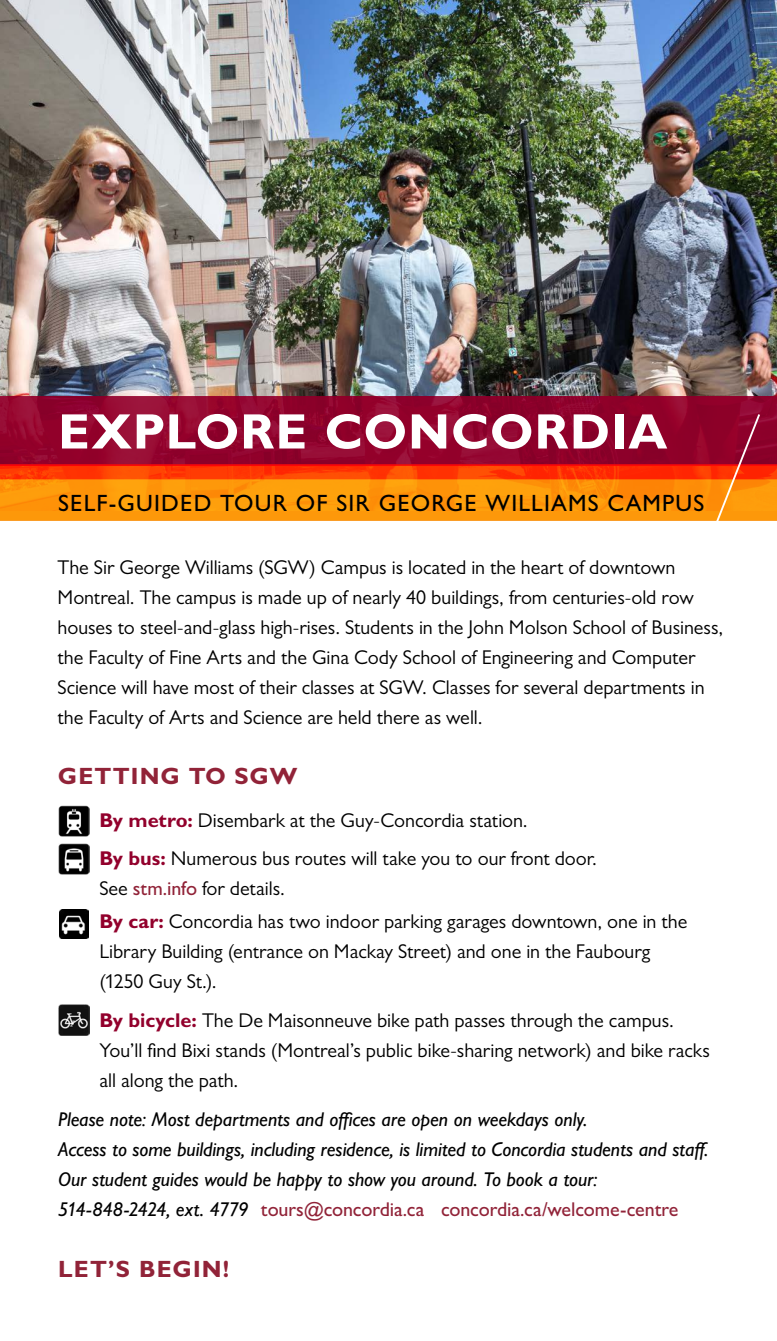
<style>
.page{position:relative;width:777px;height:1341px;background:#fff}
.page>*{position:absolute;margin:0;border:0;box-sizing:border-box;transform-origin:0 0}
.H1-Heading{font:700 50px "Gill Sans MT Pro";letter-spacing:.025em;color:#fff}
.H2-Subhead{font:500 23.62px "Gill Sans MT Pro";letter-spacing:.05em;color:#000}
.t1{font:700 23.62px "Gill Sans MT Pro";letter-spacing:.05em;color:#912338}
.Body{font:20px/30px "Gill Sans MT Pro";color:#000}
.Body-2{font:italic 500 20px/30px "Gill Sans MT Pro";letter-spacing:-.005em;color:#000}
.s1{font-weight:700;color:#92002c}
.s2{font-weight:500;color:#912338}
.s3{font-style:normal;color:#912338}
</style>
<div class="page">
<img style="left:0;top:0;width:776px;height:396px">
<svg style="left:0;top:396px;width:776px;height:16px;background:#91052e"></svg>
<img style="left:58px;top:806px;width:31px;height:30px">
<img style="left:58px;top:843px;width:31px;height:31px">
<img style="left:59px;top:909px;width:29px;height:29px">
<img style="left:58px;top:1005px;width:31px;height:30px">
<svg style="left:0;top:412px;width:776px;height:109px;background:#ca431a"></svg>
<h1 class="H1-Heading" style="left:58px;top:401px;width:610px">EXPLORE CONCORDIA</h1>
<h2 class="H2-Subhead" style="left:58px;top:488px;width:647px">SELF-GUIDED TOUR OF SIR GEORGE WILLIAMS CAMPUS</h2>
<p class="Body" style="left:58px;top:552px;width:667px">The Sir George Williams (SGW) Campus is located in the heart of downtown Montreal. The campus is made up of nearly 40 buildings, from centuries-old row houses to steel-and-glass high-rises. Students in the John Molson School of Business, the Faculty of Fine Arts and the Gina Cody School of Engineering and Computer Science will have most of their classes at SGW. Classes for several departments in the Faculty of Arts and Science are held there as well.</p>
<h3 class="t1" style="left:58px;top:761px;width:240px">GETTING TO SGW</h3>
<p class="Body" style="left:99px;top:805px;width:429px"><span class="s1">By metro:</span> Disembark at the Guy-Concordia station.</p>
<p class="Body" style="left:99px;top:843px;width:499px"><span class="s1">By bus:</span> Numerous bus routes will take you to our front door.<br>See <span class="s2">stm.info</span> for details.</p>
<p class="Body" style="left:99px;top:906px;width:589px"><span class="s1">By car:</span> Concordia has two indoor parking garages downtown, one in the<br>Library Building (entrance on Mackay Street) and one in the Faubourg (1250 Guy St.).</p>
<p class="Body" style="left:99px;top:1005px;width:612px"><span class="s1">By bicycle:</span> The De Maisonneuve bike path passes through the campus.<br>You’ll find Bixi stands (Montreal’s public bike-sharing network) and bike racks all along the path.</p>
<p class="Body-2" style="left:58px;top:1104px;width:651px">Please note: Most departments and offices are open on weekdays only.<br>Access to some buildings, including residence, is limited to Concordia students and staff.<br>Our student guides would be happy to show you around. To book a tour:<br>514-848-2424, ext. 4779 <span class="s3">tours@concordia.ca concordia.ca/welcome-centre</span></p>
<h3 class="t1" style="left:58px;top:1254px;width:172px">LET’S BEGIN!</h3>
</div>
